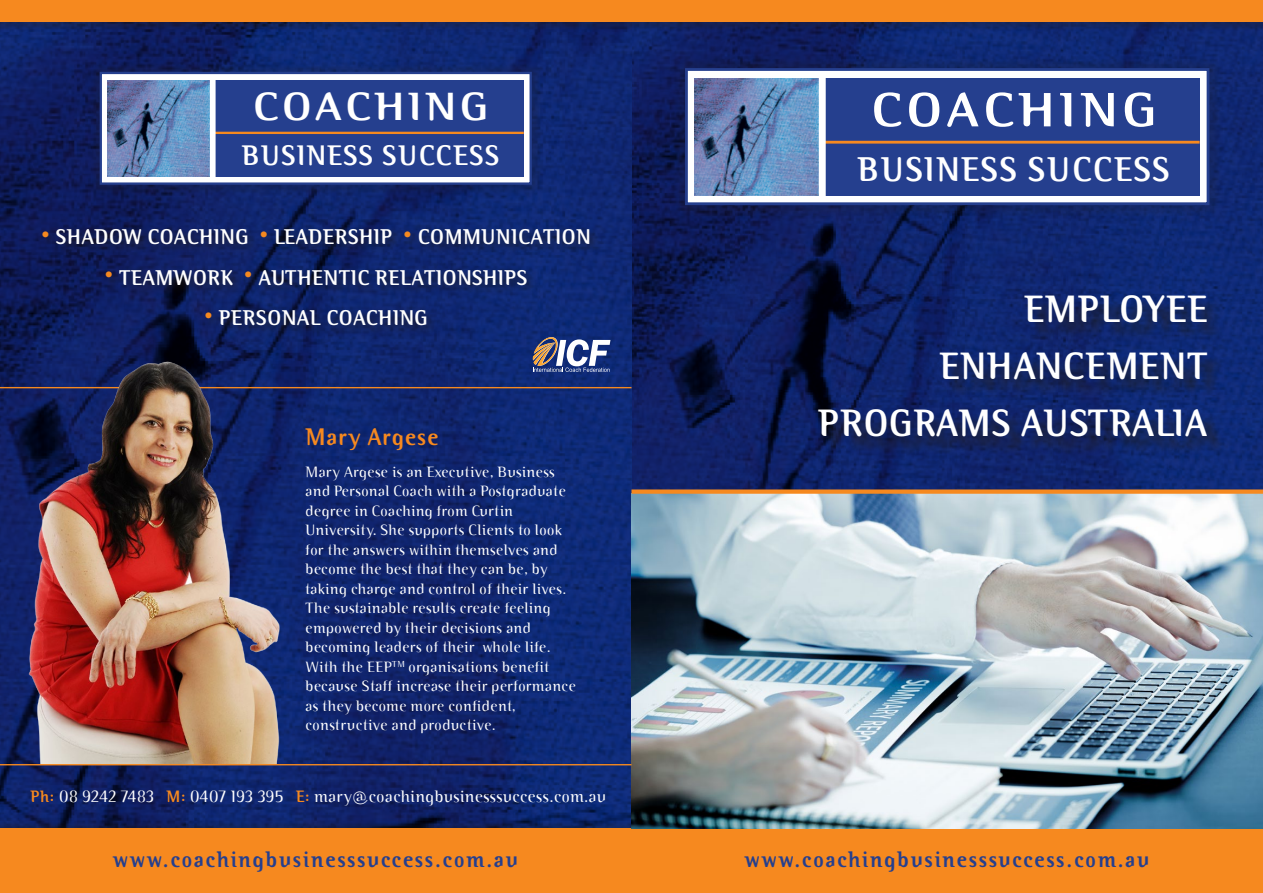
<style>
.page{position:relative;width:1263px;height:893px;background:#fff}
.page>*{position:absolute;margin:0;border:0;box-sizing:border-box;transform-origin:0 0}
.t1{font:700 48.15px "Binary ITC";letter-spacing:.07em;color:#fff;scale:1.15 1}
.t2{font:700 39.6px "Binary ITC";letter-spacing:.07em;color:#fff;scale:1.15 1}
.t3{font:700 38.1px/57px "Binary ITC";letter-spacing:.03em;color:#fff;text-align:right}
.t4{font:700 34.65px "Binary ITC";letter-spacing:.06em;color:#fff}
.t5{font:700 28.5px "Binary ITC";letter-spacing:.06em;color:#fff}
.t6{font:700 24px "Binary ITC";letter-spacing:.02em;color:#f6891f}
.t7{font:700 22.5px "Binary ITC";letter-spacing:.05em;color:#253f8e}
.t8{font:700 21.3px "Binary ITC";letter-spacing:.03em;color:#fff}
.t9{font:300 16.5px "Binary ITC";letter-spacing:.04em;color:#fff}
.t10{font:300 15px/19.5px "Binary ITC";letter-spacing:.04em;color:#fff}
.s1{color:#f6891f}
.s2{font-weight:700;color:#f6891f}
</style>
<div class="page">
<img style="left:631px;top:31px;width:632px;height:458px">
<img style="left:0;top:31px;width:631px;height:788px">
<div style="left:0;top:0;width:1263px;height:31px;background:#231f20;opacity:.3"></div>
<div style="left:0;top:0;width:1263px;height:21px;background:#f6891f"></div>
<div style="left:672px;top:55px;width:552px;height:165px;background:#231f20;opacity:.21"></div>
<div style="left:686px;top:69px;width:522px;height:135px;background:#fff"></div>
<div style="left:685px;top:68px;width:524px;height:137px;border:3px solid #253f8e"></div>
<div style="left:714px;top:78px;width:485px;height:118px;background:#253f8e"></div>
<img style="left:695px;top:78px;width:124px;height:118px">
<hr style="left:824px;top:141px;width:375px;height:3px;background:#f6891f">
<div style="left:819px;top:74px;width:7px;height:124px;background:#fff"></div>
<div style="left:90px;top:62px;width:454px;height:135px;background:#231f20;opacity:.21"></div>
<div style="left:101px;top:73px;width:430px;height:111px;background:#fff"></div>
<div style="left:100px;top:72px;width:432px;height:113px;border:2px solid #253f8e"></div>
<div style="left:124px;top:80px;width:400px;height:97px;background:#253f8e"></div>
<img style="left:108px;top:80px;width:102px;height:97px">
<hr style="left:214px;top:132px;width:310px;height:2px;background:#f6891f">
<div style="left:210px;top:76px;width:6px;height:103px;background:#fff"></div>
<div style="left:821px;top:298px;width:405px;height:158px;background:#231f20;opacity:.75"></div>
<div style="left:0;top:819px;width:1263px;height:74px;background:#231f20;opacity:.3"></div>
<div style="left:0;top:829px;width:1263px;height:64px;background:#f6891f"></div>
<svg style="left:533px;top:337px;width:77px;height:35px"></svg>
<img style="left:631px;top:494px;width:632px;height:335px">
<div style="left:631px;top:489px;width:632px;height:5px;background:#f6891f"></div>
<hr style="left:0;top:387px;width:631px;height:1px;background:#f6891f">
<div style="left:39px;top:225px;width:562px;height:112px;background:#231f20;opacity:.75"></div>
<img style="left:18px;top:356px;width:271px;height:408px">
<hr style="left:0;top:764px;width:631px;height:1px;background:#f6891f">
<h2 class="t2" style="left:253px;top:82px;width:206px">COACHING</h2>
<h3 class="t5" style="left:242px;top:138px;width:259px">BUSINESS SUCCESS</h3>
<h3 class="t8" style="left:41px;top:224px;width:551px"><span class="s1">•</span> SHADOW COACHING <span class="s1">•</span> LEADERSHIP <span class="s1">•</span> COMMUNICATION</h3>
<h3 class="t8" style="left:104px;top:264px;width:425px"><span class="s1">•</span> TEAMWORK <span class="s1">•</span> AUTHENTIC RELATIONSHIPS</h3>
<h3 class="t8" style="left:204px;top:305px;width:226px"><span class="s1">•</span> PERSONAL COACHING</h3>
<h3 class="t6" style="left:306px;top:423px;width:135px">Mary Argese</h3>
<p class="t10" style="left:306px;top:462px;width:272px">Mary Argese is an Executive, Business and Personal Coach with a Postgraduate degree in Coaching from Curtin University. She supports Clients to look for the answers within themselves and become the best that they can be, by taking charge and control of their lives.<br>The sustainable results create feeling empowered by their decisions and becoming leaders of their whole life.<br>With the EEP<sup>TM</sup> organisations benefit because Staff increase their performance as they become more confident, constructive and productive.</p>
<p class="t9" style="left:30px;top:786px;width:577px"><span class="s2">Ph:</span> 08 9242 7483 <span class="s2">M:</span> 0407 193 395 <span class="s2">E:</span> mary@coachingbusinesssuccess.com.au</p>
<h1 class="t1" style="left:871px;top:81px;width:250px">COACHING</h1>
<h3 class="t4" style="left:857px;top:148px;width:314px">BUSINESS SUCCESS</h3>
<h3 class="t3" style="left:818px;top:281px;width:391px">EMPLOYEE<br>ENHANCEMENT<br>PROGRAMS AUSTRALIA</h3>
<h3 class="t7" style="left:113px;top:845px;width:407px">www.coachingbusinesssuccess.com.au</h3>
<h3 class="t7" style="left:745px;top:845px;width:407px">www.coachingbusinesssuccess.com.au</h3>
</div>
